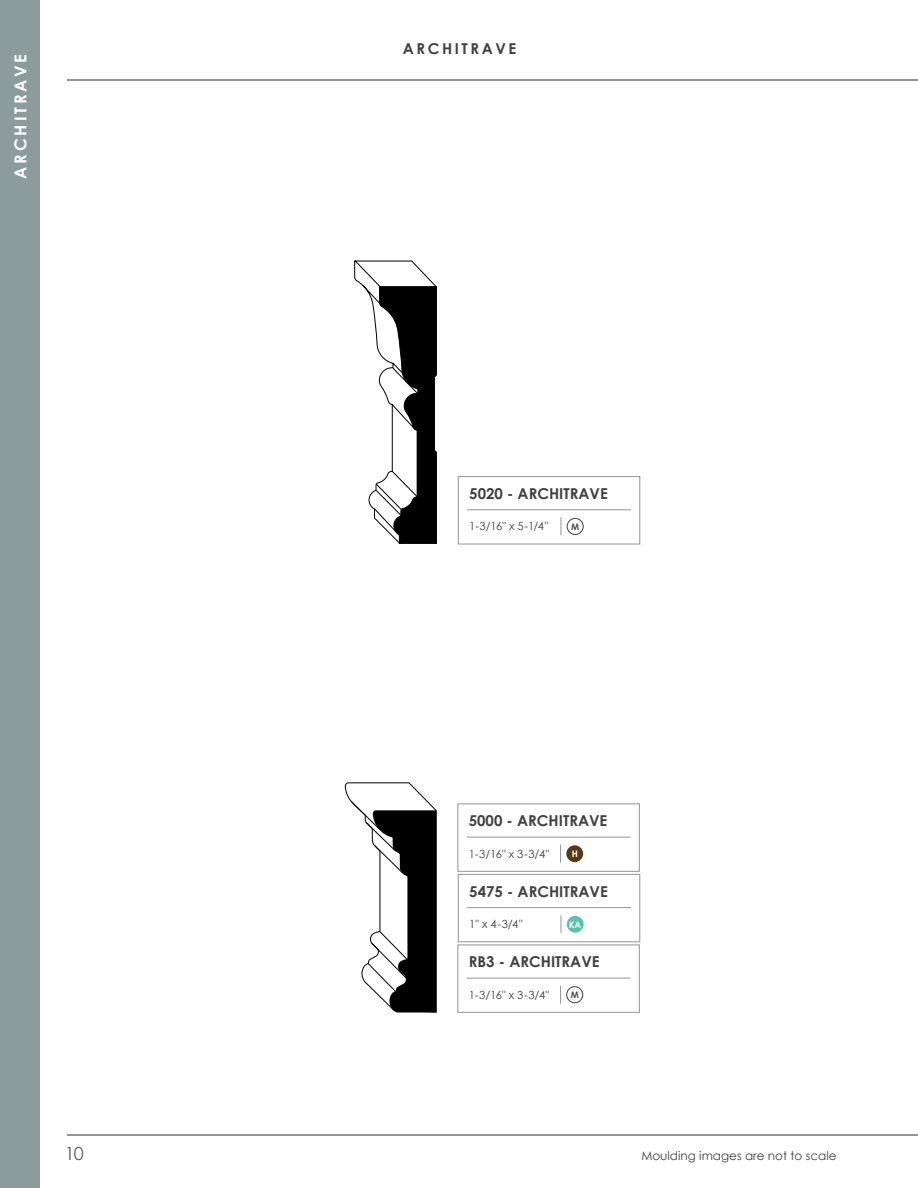
<style>
.page{position:relative;width:918px;height:1188px;background:#fff}
.page>*{position:absolute;margin:0;border:0;box-sizing:border-box;transform-origin:0 0}
.t1{font:18px "Century Gothic";color:#58595b}
.t2{font:700 16.5px "Century Gothic";letter-spacing:.17em;color:#fff}
.t3{font:700 15px "Century Gothic";color:#414042}
.t4{font:700 15px "Century Gothic";letter-spacing:.17em;color:#414042}
.t5{font:12px "Century Gothic";color:#414042}
.t6{font:11.25px "Century Gothic";color:#414042}
.t7{font:700 9px "Century Gothic";color:#fff}
.t8{font:700 9px "Century Gothic";color:#4e4c4d}
</style>
<div class="page">
<div style="left:0;top:0;width:40px;height:1188px;background:#8c9c9d"></div>
<hr style="left:68px;top:80px;width:850px;height:1px;background:#939598">
<hr style="left:68px;top:1134px;width:850px;height:1px;background:#939598">
<hr style="left:467px;top:510px;width:164px;height:1px;background:#939598">
<svg style="left:561px;top:517px;width:1px;height:18px"></svg>
<div style="left:567px;top:518px;width:17px;height:17px;border:1px solid #414042;border-radius:50%"></div>
<div style="left:458px;top:476px;width:182px;height:68px;border:1px solid #939598"></div>
<hr style="left:467px;top:978px;width:164px;height:1px;background:#939598">
<svg style="left:560px;top:986px;width:1px;height:18px"></svg>
<div style="left:566px;top:986px;width:17px;height:17px;border:1px solid #414042;border-radius:50%"></div>
<hr style="left:467px;top:837px;width:164px;height:1px;background:#939598">
<svg style="left:560px;top:845px;width:1px;height:18px"></svg>
<div style="left:566px;top:845px;width:17px;height:17px;background:#54391b;border-radius:50%"></div>
<div style="left:458px;top:804px;width:182px;height:68px;border:1px solid #939598"></div>
<hr style="left:467px;top:907px;width:164px;height:1px;background:#939598">
<svg style="left:561px;top:915px;width:1px;height:18px"></svg>
<div style="left:567px;top:916px;width:17px;height:17px;background:#5ac2a8;border-radius:50%"></div>
<div style="left:458px;top:874px;width:182px;height:68px;border:1px solid #939598"></div>
<svg style="left:354px;top:260px;width:83px;height:284px"></svg>
<svg style="left:345px;top:782px;width:91px;height:230px"></svg>
<p class="t2" style="left:8px;top:179px;width:126px;rotate:-90deg">ARCHITRAVE</p>
<p class="t4" style="left:403px;top:37px;width:115px">ARCHITRAVE</p>
<p class="t3" style="left:469px;top:482px;width:140px">5020 - ARCHITRAVE</p>
<p class="t6" style="left:469px;top:518px;width:80px">1-3/16" x 5-1/4"</p>
<p class="t8" style="left:571px;top:520px;width:10px">M</p>
<p class="t3" style="left:469px;top:809px;width:140px">5000 - ARCHITRAVE</p>
<p class="t6" style="left:469px;top:846px;width:82px">1-3/16" x 3-3/4"</p>
<p class="t7" style="left:572px;top:847px;width:8px">H</p>
<p class="t3" style="left:469px;top:880px;width:140px">5475 - ARCHITRAVE</p>
<p class="t6" style="left:469px;top:916px;width:55px">1" x 4-3/4"</p>
<p class="t7" style="left:569px;top:918px;width:14px">KA</p>
<p class="t3" style="left:469px;top:950px;width:132px">RB3 - ARCHITRAVE</p>
<p class="t6" style="left:469px;top:987px;width:82px">1-3/16" x 3-3/4"</p>
<p class="t8" style="left:571px;top:988px;width:10px">M</p>
<p class="t1" style="left:65px;top:1141px;width:21px">10</p>
<p class="t5" style="left:641px;top:1147px;width:197px">Moulding images are not to scale</p>
</div>
